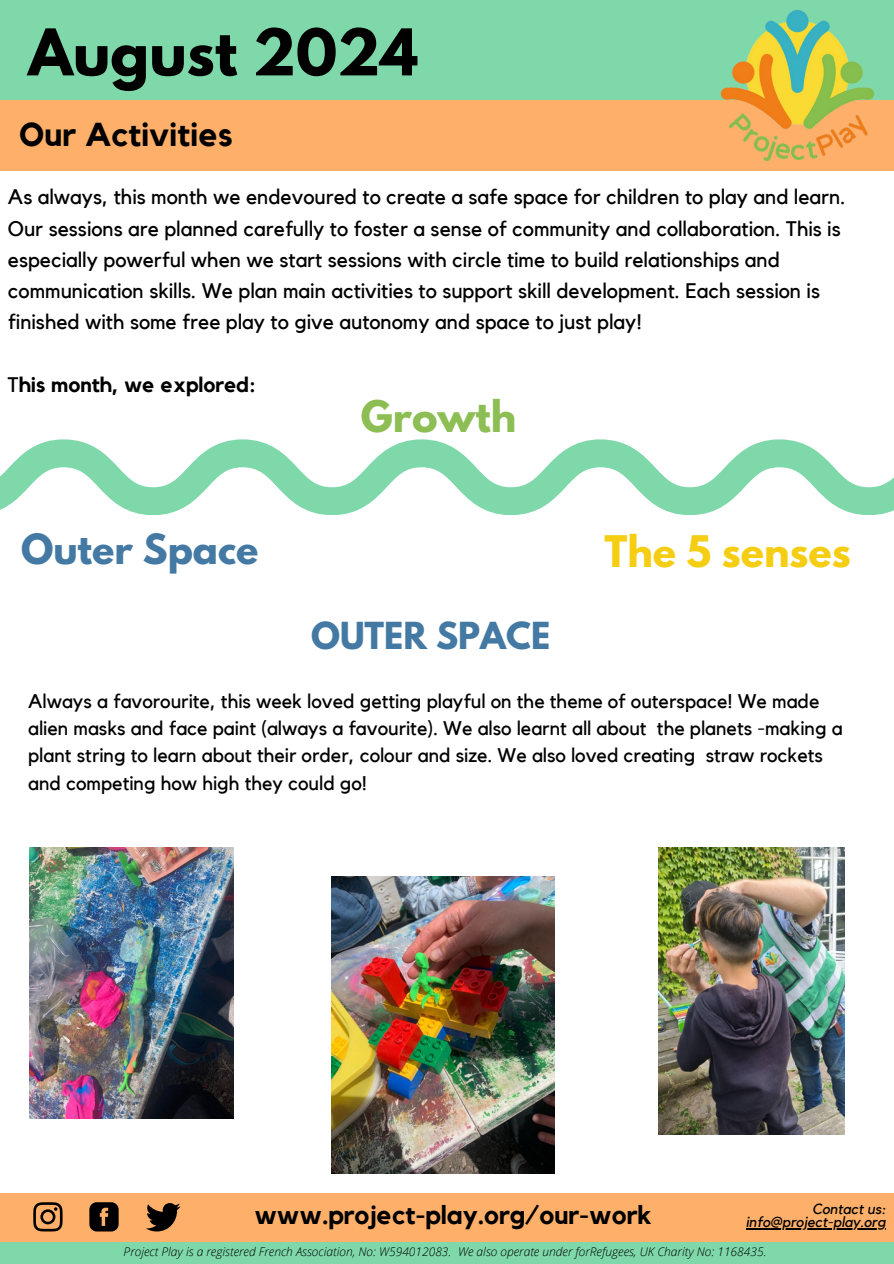
<style>
.page{position:relative;width:894px;height:1264px;background:#fff}
.page>*{position:absolute;margin:0;border:0;box-sizing:border-box;transform-origin:0 0}
.t1{font:700 57px "League Spartan";color:#000}
.t2{font:700 38.55px "League Spartan";color:#f5ce14}
.t3{font:700 38.55px "League Spartan";color:#8cbe54}
.t4{font:700 36.9px "League Spartan";color:#4379a3}
.t5{font:700 33px "Kollektif";color:#000}
.t6{font:700 33px "League Spartan";color:#4379a3}
.t7{font:700 25.95px "Kollektif";color:#000}
.t8{font:21px/31.2px "Kollektif";color:#000}
.t9{font:700 21px "Kollektif";color:#000}
.t10{font:19.65px/27.3px "Kollektif";color:#000}
.t11{font:italic 14.7px "Kollektif";color:#000}
.t12{font:italic 300 12px "Open Sans";color:#000}
.s1{font-weight:400}
</style>
<div class="page">
<div style="left:0;top:1236px;width:893px;height:27px;background:#7ed8aa"></div>
<div style="left:0;top:100px;width:893px;height:70px;background:#feb06a"></div>
<div style="left:0;top:0;width:893px;height:100px;background:#7ed8aa"></div>
<img style="left:704px;top:10px;width:185px;height:161px">
<div style="left:0;top:1193px;width:893px;height:48px;background:#feb06a"></div>
<svg style="left:89px;top:1202px;width:30px;height:29px"></svg>
<svg style="left:33px;top:1202px;width:30px;height:29px"></svg>
<svg style="left:146px;top:1203px;width:34px;height:28px"></svg>
<img style="left:30px;top:847px;width:204px;height:271px">
<img style="left:331px;top:876px;width:223px;height:297px">
<img style="left:658px;top:847px;width:186px;height:287px">
<hr style="left:745px;top:1228px;width:140px;height:1px;background:#000">
<svg style="left:0;top:439px;width:893px;height:76px"></svg>
<h2 class="t1" style="left:28px;top:24px;width:391px">August 2024</h2>
<h6 class="t5" style="left:19px;top:119px;width:215px">Our Activities</h6>
<h3 class="t8" style="left:8px;top:182px;width:838px">As always, this month we endevoured to create a safe space for children to play and learn.<br>Our sessions are planned carefully to foster a sense of community and collaboration. This is especially powerful when we start sessions with circle time to build relationships and communication skills. We plan main activities to support skill development. Each session is finished with some free play to give autonomy and space to just play!</h3>
<h6 class="t9" style="left:8px;top:375px;width:249px"><span class="s1">T</span>his month, we explored:</h6>
<p class="t4" style="left:21px;top:531px;width:239px">Outer Space</p>
<p class="t3" style="left:361px;top:397px;width:157px">Growth</p>
<p class="t6" style="left:311px;top:619px;width:240px">OUTER SPACE</p>
<p class="t2" style="left:604px;top:532px;width:248px">The 5 senses</p>
<p class="t10" style="left:28px;top:688px;width:815px">Always a favorourite, this week loved getting playful on the theme of outerspace! We made alien masks and face paint (always a favourite). We also learnt all about the planets -making a plant string to learn about their order, colour and size. We also loved creating straw rockets and competing how high they could go!</p>
<h2 class="t7" style="left:254px;top:1202px;width:398px">www.project-play.org/our-work</h2>
<p class="t11" style="left:811px;top:1201px;width:75px">Contact us:</p>
<h2 class="t11" style="left:745px;top:1215px;width:141px">info@project-play.org</h2>
<p class="t12" style="left:124px;top:1243px;width:644px">Project Play is a registered French Association, No: W594012083. We also operate under forRefugees, UK Charity No: 1168435.</p>
</div>
